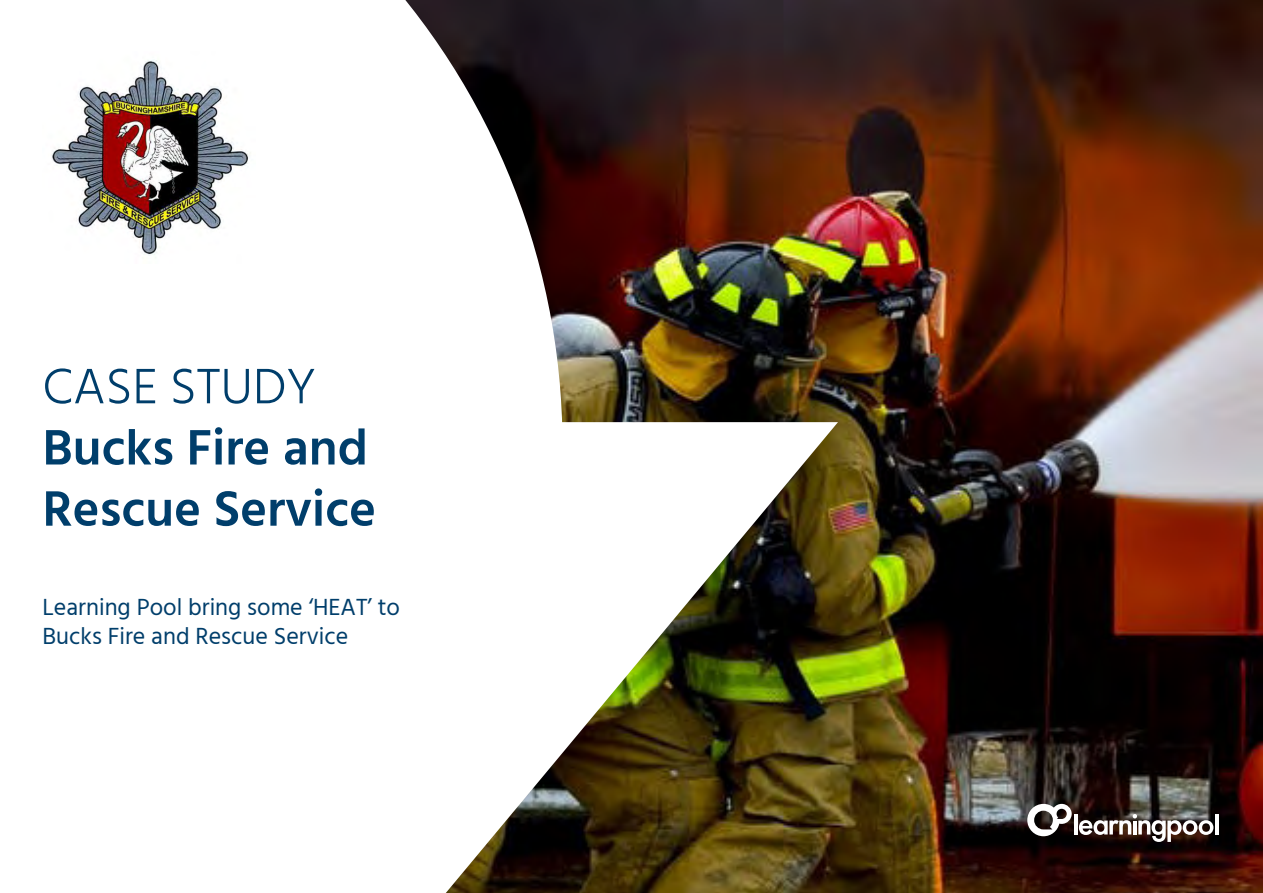
<style>
.page{position:relative;width:1263px;height:893px;background:#fff}
.page>*{position:absolute;margin:0;border:0;box-sizing:border-box;transform-origin:0 0}
.t1{font:600 51px/61.2px "Hind";color:#003e6b}
.t2{font:300 51px "Hind";color:#003e6b}
.t3{font:24px/28.8px "Hind";color:#003e6b}
</style>
<div class="page">
<img style="left:562px;top:0;width:701px;height:893px">
<svg style="left:405px;top:0;width:157px;height:418px"></svg>
<svg style="left:446px;top:422px;width:392px;height:471px"></svg>
<hr style="left:1074px;top:814px;width:3px;height:20px;background:#fff">
<svg style="left:1079px;top:814px;width:134px;height:28px"></svg>
<hr style="left:1215px;top:814px;width:3px;height:20px;background:#fff">
<svg style="left:1027px;top:804px;width:45px;height:32px"></svg>
<img style="left:52px;top:60px;width:198px;height:196px">
<h1 class="t2" style="left:43px;top:353px;width:275px">CASE STUDY</h1>
<h1 class="t1" style="left:43px;top:416px;width:335px">Bucks Fire and<br>Rescue Service</h1>
<p class="t3" style="left:43px;top:594px;width:359px">Learning Pool bring some ‘HEAT’ to<br>Bucks Fire and Rescue Service</p>
</div>
